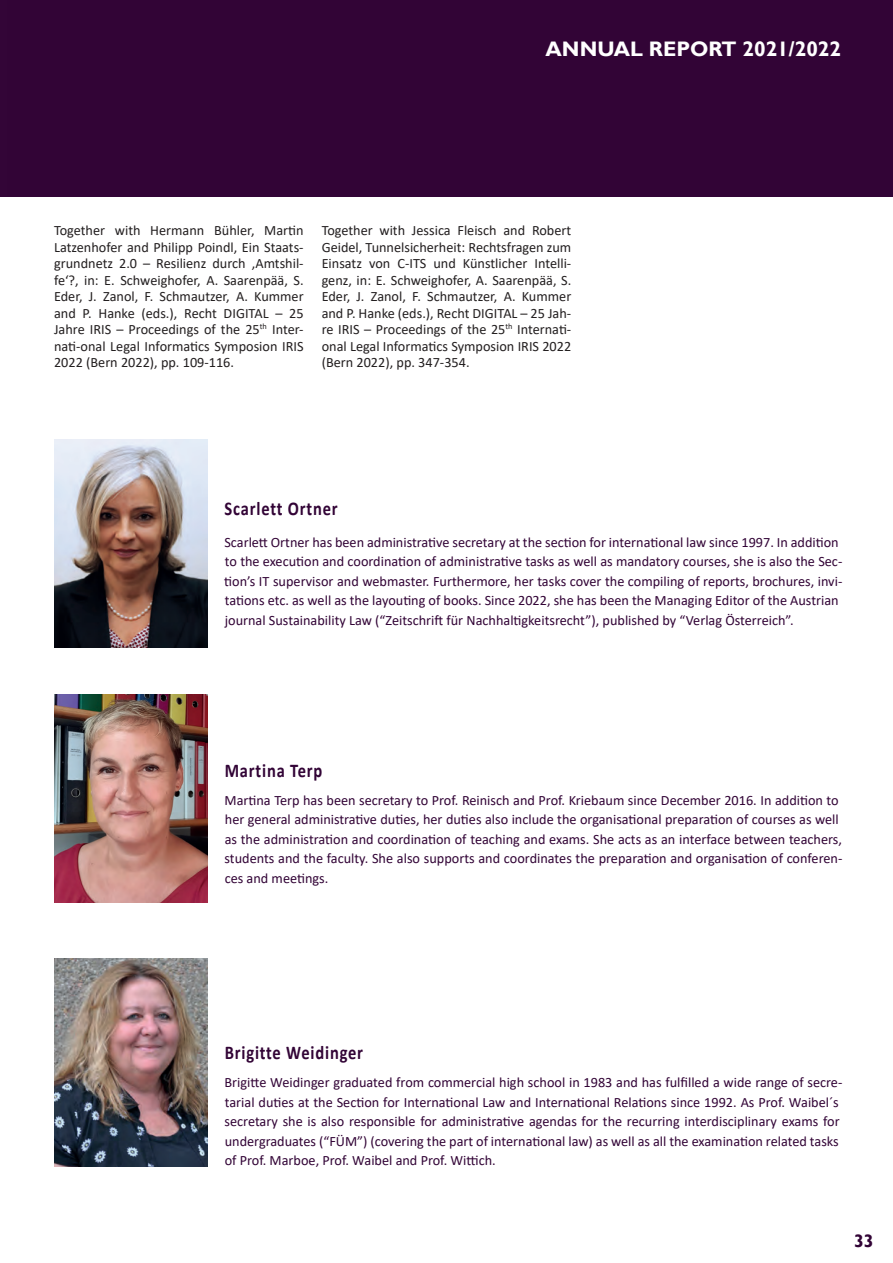
<style>
.page{position:relative;width:893px;height:1263px;background:#fff}
.page>*{position:absolute;margin:0;border:0;box-sizing:border-box;transform-origin:0 0}
.t1{font:700 21px "Gill Sans";color:#fff}
.t2{font:700 19.5px "Calibri";letter-spacing:.05em;color:#320436;scale:.85 1}
.t3{font:700 18px "Gill Sans";color:#320436}
.t4{font:14.25px/19.5px "Calibri";color:#320436}
.t5{font:14.25px/16.5px "Calibri";color:#231f20;text-align:justify}
</style>
<div class="page">
<div style="left:0;top:0;width:893px;height:197px;background:#320436"></div>
<img style="left:54px;top:439px;width:153px;height:209px">
<img style="left:54px;top:958px;width:153px;height:209px">
<img style="left:54px;top:694px;width:153px;height:209px">
<h1 class="t1" style="left:546px;top:36px;width:297px">ANNUAL REPORT 2021/2022</h1>
<p class="t5" style="left:54px;top:222px;width:251px">Together with Hermann Bühler, Martin Latzenhofer and Philipp Poindl, Ein Staats&shy;grundnetz 2.0 – Resilienz durch ‚Amtshil&shy;fe‘?, in: E. Schweighofer, A. Saarenpää, S.<br>Eder, J. Zanol, F. Schmautzer, A. Kummer and P. Hanke (eds.), Recht DIGITAL – 25<br>Jahre IRIS – Proceedings of the 25<sup>th</sup> Inter&shy;nati-onal Legal Informatics Symposion IRIS 2022 (Bern 2022), pp. 109-116.</p>
<p class="t5" style="left:322px;top:222px;width:251px">Together with Jessica Fleisch and Robert Geidel, Tunnelsicherheit: Rechtsfragen zum Einsatz von C-ITS und Künstlicher Intelli&shy;genz, in: E. Schweighofer, A. Saarenpää, S.<br>Eder, J. Zanol, F. Schmautzer, A. Kummer and P. Hanke (eds.), Recht DIGITAL – 25 Jah&shy;re IRIS – Proceedings of the 25<sup>th</sup> Internati&shy;onal Legal Informatics Symposion IRIS 2022 (Bern 2022), pp. 347-354.</p>
<h2 class="t2" style="left:225px;top:494px;width:135px">Scarlett Ortner</h2>
<p class="t4" style="left:224px;top:532px;width:620px">Scarlett Ortner has been administrative secretary at the section for international law since 1997. In addition to the execution and coordination of administrative tasks as well as mandatory courses, she is also the Sec&shy;tion’s IT supervisor and webmaster. Furthermore, her tasks cover the compiling of reports, brochures, invi&shy;tations etc. as well as the layouting of books. Since 2022, she has been the Managing Editor of the Austrian journal Sustainability Law (“Zeitschrift für Nachhaltigkeitsrecht”), published by “Verlag Österreich”.</p>
<h2 class="t2" style="left:225px;top:756px;width:117px">Martina Terp</h2>
<p class="t4" style="left:225px;top:790px;width:619px">Martina Terp has been secretary to Prof. Reinisch and Prof. Kriebaum since December 2016. In addition to her general administrative duties, her duties also include the organisational preparation of courses as well as the administration and coordination of teaching and exams. She acts as an interface between teachers, students and the faculty. She also supports and coordinates the preparation and organisation of conferen&shy;ces and meetings.</p>
<h2 class="t2" style="left:225px;top:1039px;width:164px">Brigitte Weidinger</h2>
<p class="t4" style="left:225px;top:1072px;width:619px">Brigitte Weidinger graduated from commercial high school in 1983 and has fulfilled a wide range of secre&shy;tarial duties at the Section for International Law and International Relations since 1992. As Prof. Waibel´s secretary she is also responsible for administrative agendas for the recurring interdisciplinary exams for undergraduates (“FÜM”) (covering the part of international law) as well as all the examination related tasks of Prof. Marboe, Prof. Waibel and Prof. Wittich.</p>
<p class="t3" style="left:854px;top:1230px;width:21px">33</p>
</div>
